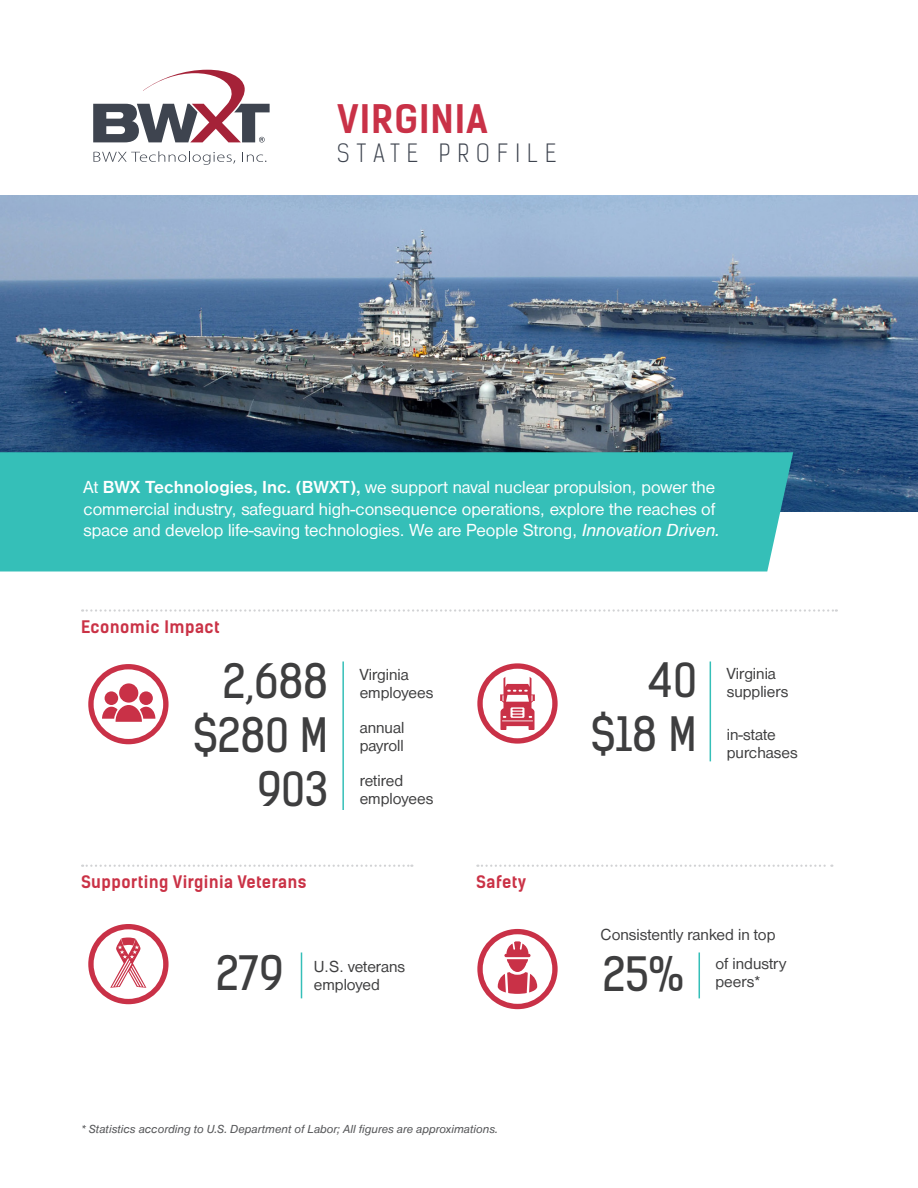
<style>
.page{position:relative;width:918px;height:1188px;background:#fff}
.page>*{position:absolute;margin:0;border:0;box-sizing:border-box;transform-origin:0 0}
.info_gfx_big{font:45px "Kelson Sans";color:#3e3e3f}
.info_gfx_small{font:700 37.5px "Kelson Sans";letter-spacing:.025em;color:#c93147}
.info_gfx_small-2{font:300 24px "Kelson Sans";letter-spacing:.3em;color:#3e444f}
.info_gfx_small-3{font:18px/21.6px "Nimbus San D";color:#fff}
.info_gfx_small-4{font:16.5px/18px "Nimbus San D";color:#3e3e3f}
.Sub_headers{font:700 16.5px "Kelson Sans";letter-spacing:.025em;color:#ca3246}
.Caption_8_10__I{font:italic 12px "Nimbus San D";color:#57585a}
.s1{font-weight:700}
.s2{font-style:italic}
</style>
<div class="page">
<img style="left:0;top:195px;width:918px;height:316px">
<div style="left:0;top:452px;width:793px;height:120px;background:#35bfb8"></div>
<svg style="left:93px;top:151px;width:142px;height:14px"></svg>
<svg style="left:242px;top:152px;width:24px;height:10px"></svg>
<svg style="left:93px;top:70px;width:177px;height:73px"></svg>
<hr style="left:710px;top:662px;width:1px;height:99px;background:#35bfb8">
<svg style="left:82px;top:609px;width:755px;height:3px"></svg>
<svg style="left:477px;top:865px;width:355px;height:2px"></svg>
<hr style="left:342px;top:662px;width:2px;height:148px;background:#35bfb8">
<svg style="left:82px;top:865px;width:330px;height:2px"></svg>
<hr style="left:699px;top:952px;width:1px;height:46px;background:#35bfb8">
<hr style="left:301px;top:952px;width:1px;height:46px;background:#35bfb8">
<svg style="left:88px;top:924px;width:81px;height:80px"></svg>
<svg style="left:477px;top:929px;width:81px;height:80px"></svg>
<svg style="left:88px;top:664px;width:81px;height:80px"></svg>
<svg style="left:477px;top:663px;width:81px;height:81px"></svg>
<p class="info_gfx_small" style="left:337px;top:96px;width:152px">VIRGINIA</p>
<p class="info_gfx_small-2" style="left:337px;top:138px;width:221px">STATE PROFILE</p>
<p class="info_gfx_small-3" style="left:84px;top:477px;width:638px">At <span class="s1">BWX Technologies, Inc. (BWXT),</span> we support naval nuclear propulsion, power the commercial industry, safeguard high-consequence operations, explore the reaches of space and develop life-saving technologies. We are People Strong, <span class="s2">Innovation Driven.</span></p>
<p class="Sub_headers" style="left:81px;top:617px;width:140px">Economic Impact</p>
<p class="info_gfx_big" style="left:223px;top:654px;width:107px">2,688</p>
<p class="info_gfx_big" style="left:193px;top:708px;width:137px">$280 M</p>
<p class="info_gfx_big" style="left:257px;top:762px;width:73px">903</p>
<p class="Sub_headers" style="left:81px;top:872px;width:227px">Supporting Virginia Veterans</p>
<p class="info_gfx_small-4" style="left:360px;top:666px;width:75px">Virginia employees</p>
<p class="info_gfx_small-4" style="left:360px;top:718px;width:46px">annual</p>
<p class="info_gfx_small-4" style="left:360px;top:736px;width:46px">payroll</p>
<p class="info_gfx_small-4" style="left:360px;top:772px;width:75px">retired employees</p>
<p class="Sub_headers" style="left:476px;top:872px;width:51px">Safety</p>
<p class="info_gfx_big" style="left:649px;top:652px;width:49px">40</p>
<p class="info_gfx_big" style="left:591px;top:706px;width:108px">$18 M</p>
<p class="info_gfx_small-4" style="left:727px;top:664px;width:63px">Virginia suppliers</p>
<p class="info_gfx_small-4" style="left:727px;top:726px;width:72px">in-state purchases</p>
<p class="info_gfx_small-4" style="left:601px;top:926px;width:176px">Consistently ranked in top</p>
<p class="info_gfx_big" style="left:216px;top:946px;width:69px">279</p>
<p class="info_gfx_big" style="left:602px;top:947px;width:83px">25%</p>
<p class="info_gfx_small-4" style="left:314px;top:957px;width:93px">U.S. veterans employed</p>
<p class="info_gfx_small-4" style="left:716px;top:954px;width:72px">of industry</p>
<p class="info_gfx_small-4" style="left:716px;top:972px;width:46px">peers*</p>
<p class="Caption_8_10__I" style="left:81px;top:1122px;width:419px">* Statistics according to U.S. Department of Labor; All figures are approximations.</p>
</div>
